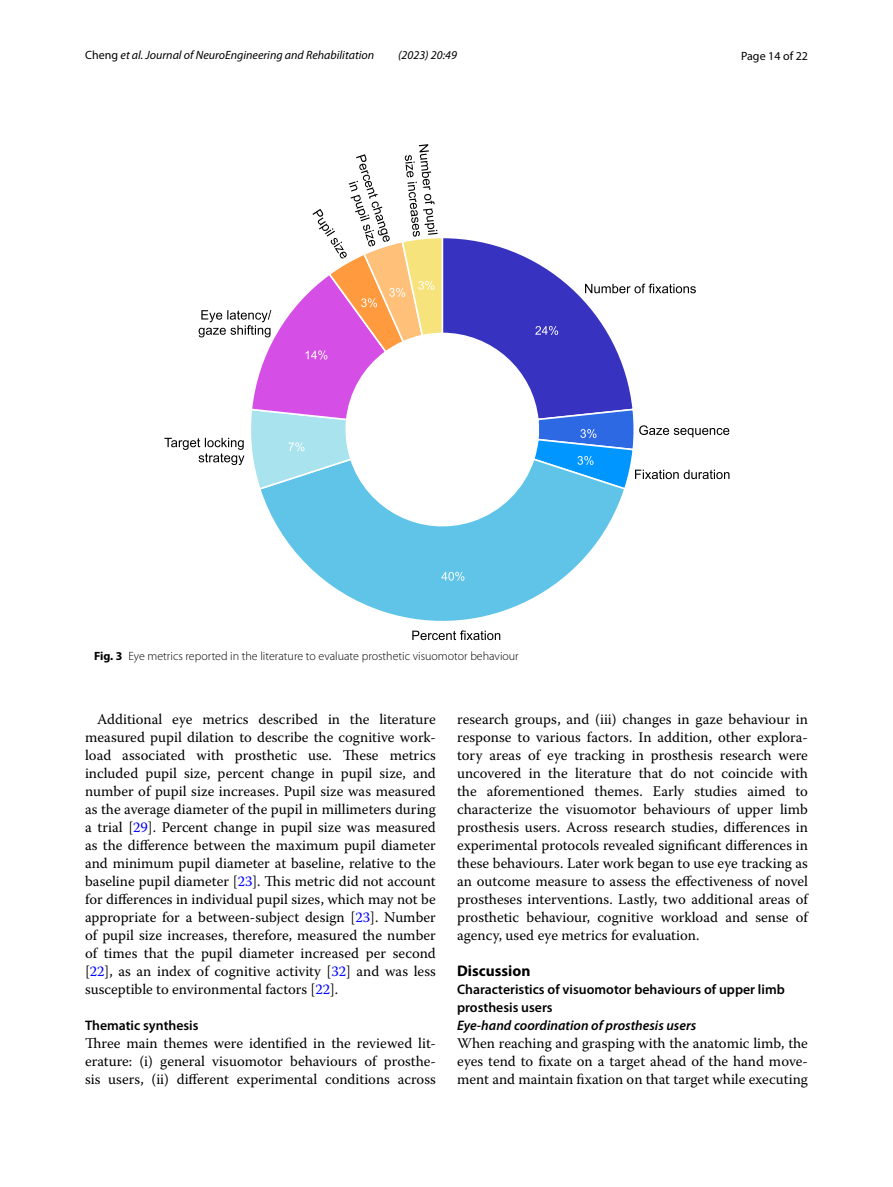
<style>
.page{position:relative;width:893px;height:1187px;background:#fff}
.page>*{position:absolute;margin:0;border:0;box-sizing:border-box;transform-origin:0 0}
.t1{font:700 15.45px "Myriad Pro";color:#000}
.t2{font:14.7px/18px "Warnock Pro";color:#000;text-align:justify}
.t3{font:600 13.8px/18px "Myriad Pro";color:#000}
.t4{font:italic 600 13.8px "Myriad Pro";color:#000}
.t5{font:300 12px "Myriad Pro";color:#000}
.t6{font:italic 12px "Myriad Pro";color:#000}
.t7{font:12px "Myriad Pro";color:#000}
.s1{font-style:normal}
.s2{font-weight:700}
.s3{color:#00f}
</style>
<div class="page">
<svg style="left:261px;top:491px;width:363px;height:150px"></svg>
<svg style="left:412px;top:630px;width:88px;height:10px"></svg>
<svg style="left:441px;top:571px;width:23px;height:9px"></svg>
<svg style="left:164px;top:144px;width:565px;height:347px"></svg>
<p class="t6" style="left:85px;top:48px;width:291px"><span class="s1">Cheng</span> et al. Journal of NeuroEngineering and Rehabilitation</p>
<p class="t6" style="left:398px;top:48px;width:60px">(2023) 20:49</p>
<p class="t7" style="left:741px;top:48px;width:68px">Page 14 of 22</p>
<p class="t5" style="left:94px;top:649px;width:426px"><span class="s2">Fig. 3</span> Eye metrics reported in the literature to evaluate prosthetic visuomotor behaviour</p>
<p class="t2" style="left:85px;top:710px;width:352px;text-indent:12px">Additional eye metrics described in the literature measured pupil dilation to describe the cognitive work&shy;load associated with prosthetic use. These metrics included pupil size, percent change in pupil size, and number of pupil size increases. Pupil size was measured as the average diameter of the pupil in millimeters during a trial [<span class="s3">29</span>]. Percent change in pupil size was measured as the difference between the maximum pupil diameter and minimum pupil diameter at baseline, relative to the baseline pupil diameter [<span class="s3">23</span>]. This metric did not account for differences in individual pupil sizes, which may not be appropriate for a between-subject design [<span class="s3">23</span>]. Number of pupil size increases, therefore, measured the number of times that the pupil diameter increased per second [<span class="s3">22</span>], as an index of cognitive activity [<span class="s3">32</span>] and was less susceptible to environmental factors [<span class="s3">22</span>].</p>
<p class="t3" style="left:85px;top:1016px;width:115px">Thematic synthesis</p>
<p class="t2" style="left:85px;top:1034px;width:352px">Three main themes were identified in the reviewed lit&shy;erature: (i) general visuomotor behaviours of prosthe&shy;sis users, (ii) different experimental conditions across</p>
<p class="t2" style="left:457px;top:710px;width:352px">research groups, and (iii) changes in gaze behaviour in response to various factors. In addition, other explora&shy;tory areas of eye tracking in prosthesis research were uncovered in the literature that do not coincide with the aforementioned themes. Early studies aimed to characterize the visuomotor behaviours of upper limb prosthesis users. Across research studies, differences in experimental protocols revealed significant differences in these behaviours. Later work began to use eye tracking as an outcome measure to assess the effectiveness of novel prostheses interventions. Lastly, two additional areas of prosthetic behaviour, cognitive workload and sense of agency, used eye metrics for evaluation.</p>
<p class="t1" style="left:457px;top:960px;width:75px">Discussion</p>
<p class="t3" style="left:457px;top:980px;width:329px">Characteristics of visuomotor behaviours of upper limb prosthesis users</p>
<p class="t4" style="left:457px;top:1016px;width:241px">Eye‑hand coordination of prosthesis users</p>
<p class="t2" style="left:457px;top:1034px;width:352px">When reaching and grasping with the anatomic limb, the eyes tend to fixate on a target ahead of the hand move&shy;ment and maintain fixation on that target while executing</p>
</div>
